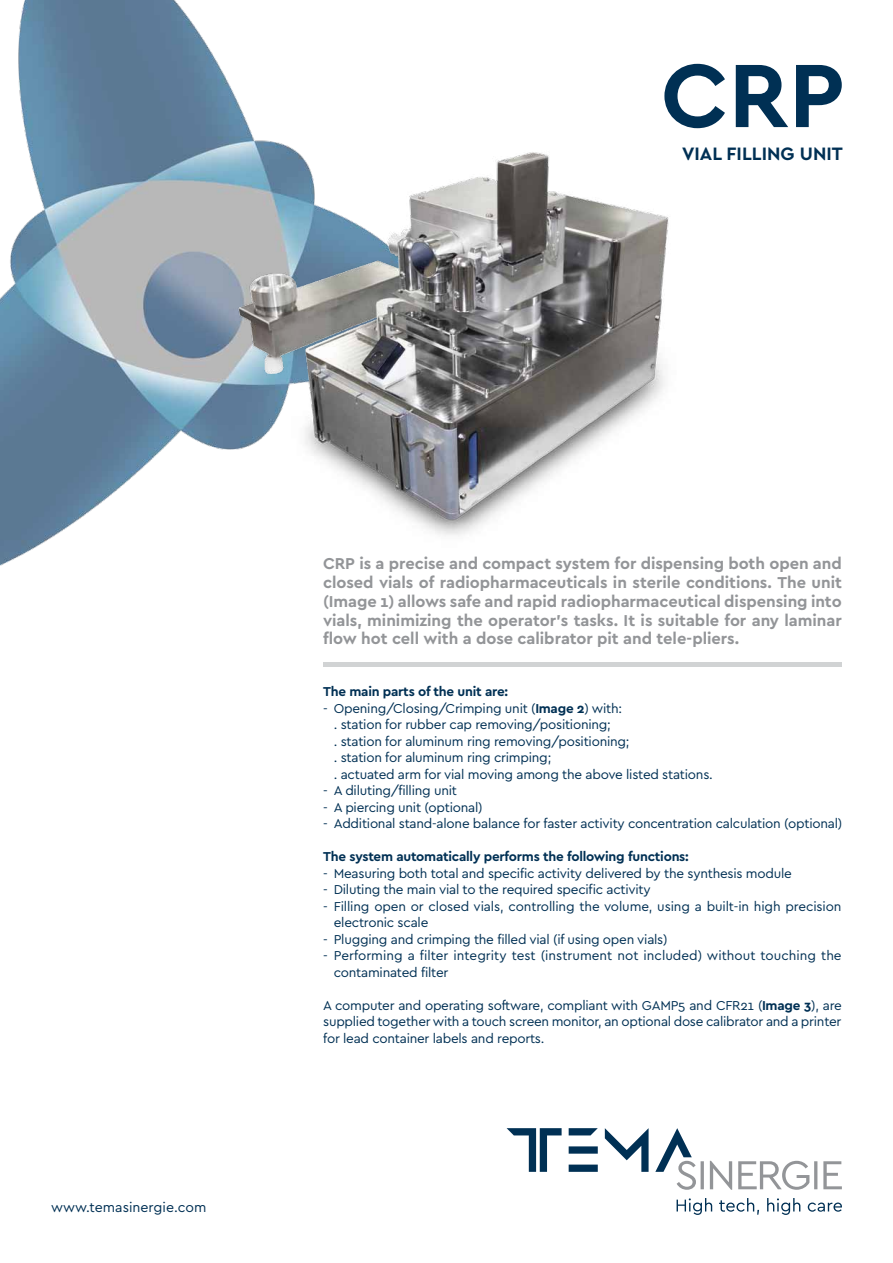
<style>
.page{position:relative;width:893px;height:1263px;background:#fff}
.page>*{position:absolute;margin:0;border:0;box-sizing:border-box;transform-origin:0 0}
.t1{font:700 94.05px "Cera Basic";color:#003054}
.t2{font:700 18.75px "Cera Basic";color:#003054}
.t3{font:700 16.5px/18.8px "Cera Basic";letter-spacing:-.005em;color:#939598;text-align:justify}
.t4{font:14.1px "Cera Basic";color:#003054}
.t5{font:13.5px/16.5px "Cera Basic";letter-spacing:-.02em;color:#003054}
.t6{font:13.5px/16.5px "Cera Basic";color:#003054}
.t7{font:700 13.5px "Cera Basic";letter-spacing:-.02em;color:#003054}
.s1{font-weight:700}
</style>
<div class="page">
<div style="left:323px;top:662px;width:519px;height:5px;background:#d1d3d4"></div>
<svg style="left:677px;top:1198px;width:165px;height:17px"></svg>
<svg style="left:605px;top:1128px;width:44px;height:44px"></svg>
<svg style="left:507px;top:1128px;width:55px;height:44px"></svg>
<svg style="left:569px;top:1146px;width:29px;height:8px"></svg>
<svg style="left:569px;top:1164px;width:29px;height:8px"></svg>
<svg style="left:569px;top:1128px;width:29px;height:7px"></svg>
<svg style="left:655px;top:1128px;width:187px;height:62px"></svg>
<img style="left:0;top:0;width:234px;height:566px">
<img style="left:187px;top:94px;width:482px;height:472px">
<h1 class="t1" style="left:661px;top:41px;width:185px">CRP</h1>
<h2 class="t2" style="left:682px;top:143px;width:162px">Vial Filling Unit</h2>
<p class="t4" style="left:51px;top:1199px;width:157px">www.temasinergie.com</p>
<p class="t3" style="left:323px;top:554px;width:520px">CRP is a precise and compact system for dispensing both open and closed vials of radiopharmaceuticals in sterile conditions. The unit (Image 1) allows safe and rapid radiopharmaceutical dispensing into vials, minimizing the operator’s tasks. It is suitable for any laminar flow hot cell with a dose calibrator pit and tele-pliers.</p>
<p class="t7" style="left:323px;top:684px;width:186px">The main parts of the unit are:</p>
<p class="t5" style="left:334px;top:700px;width:381px;text-indent:-11px">- Opening/Closing/Crimping unit (<span class="s1">Image 2</span>) with:<br>. station for rubber cap removing/positioning;<br>. station for aluminum ring removing/positioning;<br>. station for aluminum ring crimping;<br>. actuated arm for vial moving among the above listed stations.</p>
<p class="t5" style="left:323px;top:782px;width:135px">- A diluting/filling unit</p>
<p class="t5" style="left:323px;top:799px;width:161px">- A piercing unit (optional)</p>
<p class="t5" style="left:323px;top:815px;width:521px">- Additional stand-alone balance for faster activity concentration calculation (optional)</p>
<p class="t7" style="left:323px;top:849px;width:367px">The system automatically performs the following functions:</p>
<p class="t5" style="left:323px;top:865px;width:470px">- Measuring both total and specific activity delivered by the synthesis module</p>
<p class="t5" style="left:323px;top:881px;width:329px">- Diluting the main vial to the required specific activity</p>
<p class="t5" style="left:334px;top:898px;width:509px;text-indent:-11px">- Filling open or closed vials, controlling the volume, using a built-in high precision electronic scale</p>
<p class="t5" style="left:323px;top:931px;width:346px">- Plugging and crimping the filled vial (if using open vials)</p>
<p class="t6" style="left:334px;top:947px;width:509px;text-indent:-11px">- Performing a filter integrity test (instrument not included) without touching the contaminated filter</p>
<p class="t5" style="left:323px;top:997px;width:520px;text-align:justify">A computer and operating software, compliant with GAMP5 and CFR21 (<span class="s1">Image 3</span>), are supplied together with a touch screen monitor, an optional dose calibrator and a printer for lead container labels and reports.</p>
</div>
